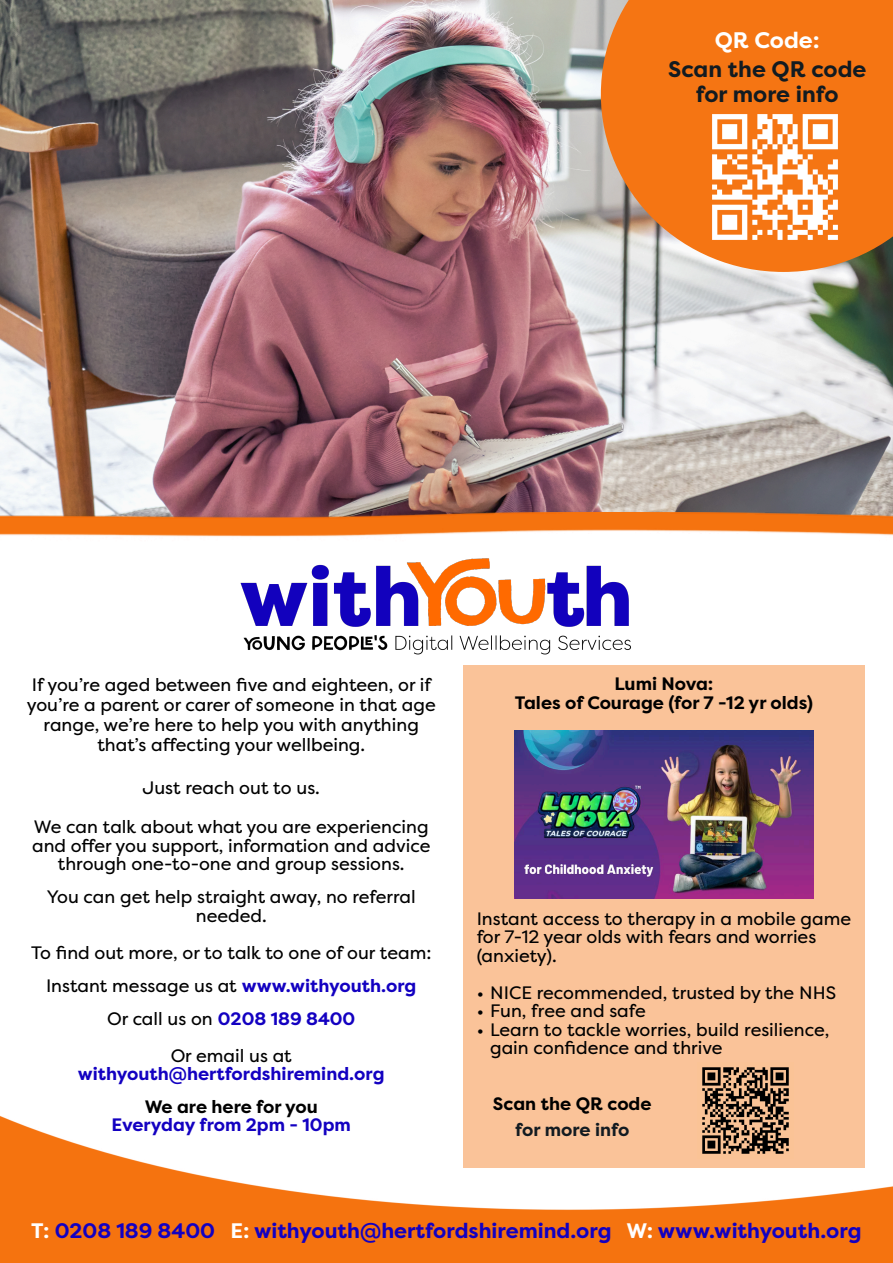
<style>
.page{position:relative;width:893px;height:1263px;background:#fff}
.page>*{position:absolute;margin:0;border:0;box-sizing:border-box;transform-origin:0 0}
.t1{font:700 22.5px/25.6px "Filson Pro";color:#121b21;text-align:center}
.t2{font:700 22.5px "Filson Pro";color:#fff}
.t3{font:700 21px "Filson Pro";color:#1300c1}
.t4{font:18px/18.5px "Filson Pro";color:#000;text-align:center}
.t5{font:700 18px/18.5px "Filson Pro";color:#000;text-align:center}
.t6{font:700 18px "Filson Pro";color:#1300c1}
.t7{font:700 18px "Filson Pro";letter-spacing:-.005em;color:#121b21}
.s1{font-weight:700;color:#1300c1}
.s2{color:#fff}
</style>
<div class="page">
<img style="left:0;top:1116px;width:893px;height:147px">
<div style="left:463px;top:666px;width:402px;height:502px;background:#fac399"></div>
<img style="left:702px;top:1067px;width:87px;height:87px">
<img style="left:514px;top:730px;width:299px;height:168px">
<img style="left:0;top:0;width:893px;height:513px">
<svg style="left:601px;top:0;width:292px;height:272px;background:#ea7f2c"></svg>
<img style="left:702px;top:105px;width:145px;height:145px">
<img style="left:0;top:513px;width:893px;height:24px">
<img style="left:179px;top:500px;width:537px;height:166px">
<p class="t2" style="left:715px;top:32px;width:106px">QR Code:</p>
<p class="t1" style="left:668px;top:59px;width:200px">Scan the QR code for more info</p>
<p class="t4" style="left:27px;top:677px;width:410px;line-height:19.9px">If you’re aged between five and eighteen, or if you’re a parent or carer of someone in that age range, we’re here to help you with anything that’s affecting your wellbeing.</p>
<p class="t4" style="left:34px;top:771px;width:396px;line-height:39px">Just reach out to us.<br>We can talk about what you are experiencing</p>
<p class="t4" style="left:32px;top:838px;width:400px">and offer you support, information and advice through one-to-one and group sessions.</p>
<p class="t4" style="left:47px;top:890px;width:370px">You can get help straight away, no referral needed.</p>
<p class="t4" style="left:31px;top:938px;width:402px;line-height:33px">To find out more, or to talk to one of our team:<br>Instant message us at <span class="s1">www.withyouth.org<br></span>Or call us on <span class="s1">0208 189 8400</span></p>
<p class="t4" style="left:171px;top:1048px;width:123px">Or email us at</p>
<p class="t6" style="left:78px;top:1067px;width:308px">withyouth@hertfordshiremind.org</p>
<p class="t5" style="left:145px;top:1100px;width:174px">We are here for you</p>
<p class="t6" style="left:112px;top:1118px;width:241px">Everyday from 2pm - 10pm</p>
<p class="t5" style="left:515px;top:677px;width:300px">Lumi Nova:<br>Tales of Courage (for 7 -12 yr olds)</p>
<p class="t4" style="left:477px;top:912px;width:376px;text-align:left">Instant access to therapy in a mobile game for 7-12 year olds with fears and worries (anxiety).</p>
<p class="t4" style="left:477px;top:986px;width:361px">• NICE recommended, trusted by the NHS</p>
<p class="t4" style="left:477px;top:1004px;width:171px">• Fun, free and safe</p>
<p class="t4" style="left:490px;top:1022px;width:341px;text-align:left;text-indent:-14px">• Learn to tackle worries, build resilience, gain confidence and thrive</p>
<p class="t5" style="left:493px;top:1097px;width:160px">Scan the QR code</p>
<p class="t7" style="left:515px;top:1123px;width:116px">for more info</p>
<p class="t3" style="left:31px;top:1223px;width:832px"><span class="s2">T:</span> 0208 189 8400 <span class="s2">E:</span> withyouth@hertfordshiremind.org <span class="s2">W:</span> www.withyouth.org</p>
</div>
